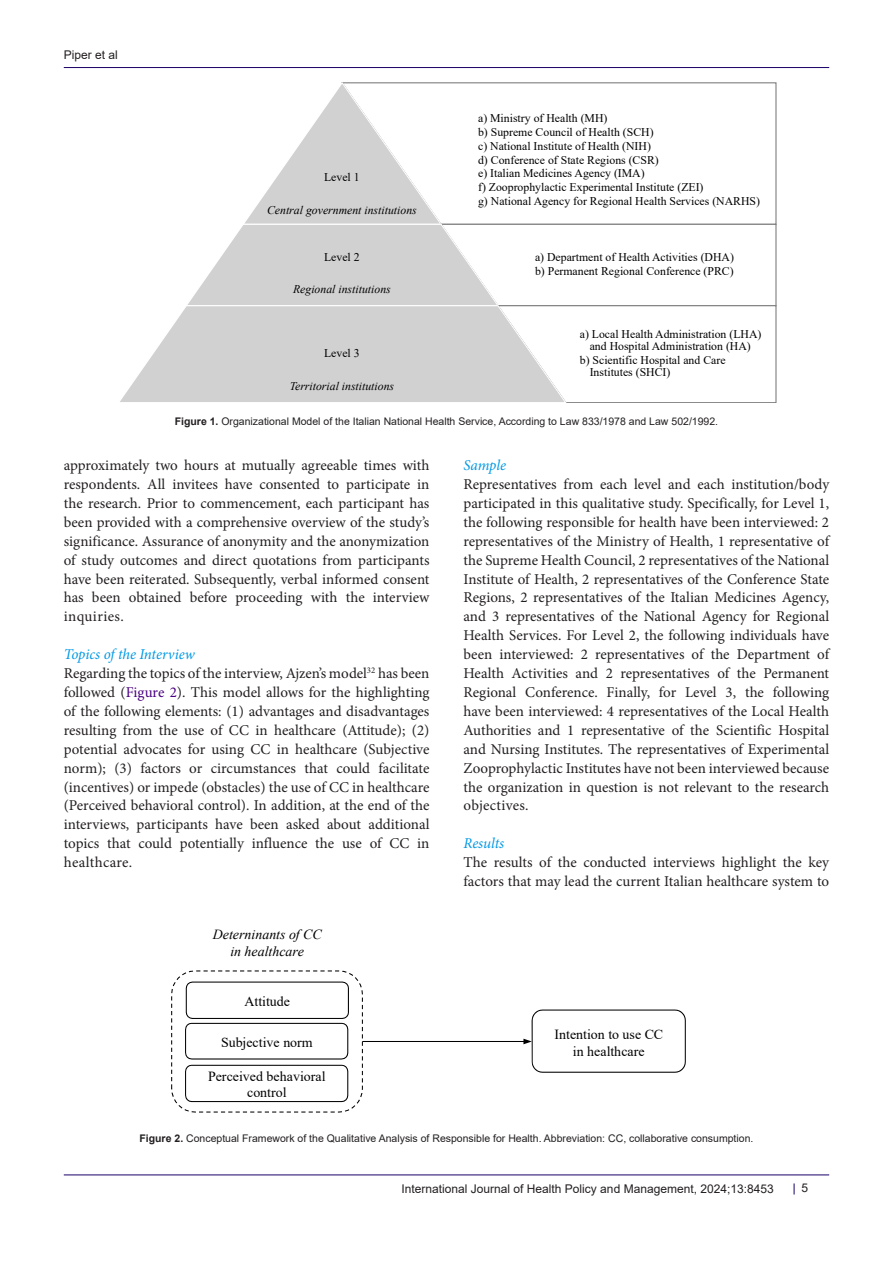
<style>
.page{position:relative;width:893px;height:1263px;background:#fff}
.page>*{position:absolute;margin:0;border:0;box-sizing:border-box;transform-origin:0 0}
.t1{font:15px/18.9px "Minion Pro";color:#231f20;text-align:justify}
.t2{font:italic 15px "Minion Pro";letter-spacing:-.01em;color:#0099e5}
.t3{font:13.95px/16.8px "Times New Roman";color:#000;text-align:center}
.t4{font:italic 13.95px/16.8px "Times New Roman";color:#000;text-align:center}
.t5{font:12px "Arial";color:#231f20}
.t6{font:11.85px/13.8px "Times New Roman";color:#000}
.t7{font:italic 11.85px "Times New Roman";color:#000}
.t8{font:10.5px "Arial";color:#231f20}
.s1{font-weight:700}
.s2{color:#4b0082}
</style>
<div class="page">
<hr style="left:64px;top:67px;width:765px;height:1px;background:#190066">
<hr style="left:64px;top:1175px;width:765px;height:1px;background:#190066">
<svg style="left:120px;top:82px;width:656px;height:321px"></svg>
<svg style="left:171px;top:970px;width:514px;height:142px"></svg>
<p class="t5" style="left:64px;top:46px;width:56px">Piper et al</p>
<p class="t6" style="left:324px;top:170px;width:37px">Level 1</p>
<p class="t7" style="left:267px;top:202px;width:151px">Central government institutions</p>
<p class="t6" style="left:324px;top:249px;width:37px">Level 2</p>
<p class="t7" style="left:293px;top:281px;width:99px">Regional institutions</p>
<p class="t6" style="left:478px;top:111px;width:283px">a) Ministry of Health (MH)<br>b) Supreme Council of Health (SCH)<br>c) National Institute of Health (NIH)<br>d) Conference of State Regions (CSR)<br>e) Italian Medicines Agency (IMA)<br>f) Zooprophylactic Experimental Institute (ZEI)<br>g) National Agency for Regional Health Services (NARHS)</p>
<p class="t6" style="left:535px;top:250px;width:200px">a) Department of Health Activities (DHA) b) Permanent Regional Conference (PRC)</p>
<p class="t6" style="left:580px;top:328px;width:183px;line-height:11.7px;text-align:center">a) Local Health Administration (LHA) and Hospital Administration (HA)</p>
<p class="t6" style="left:590px;top:354px;width:137px;line-height:11.9px;text-indent:-10px">b) Scientific Hospital and Care<br>Institutes (SHCI)</p>
<p class="t6" style="left:324px;top:346px;width:37px">Level 3</p>
<p class="t7" style="left:290px;top:378px;width:106px">Territorial institutions</p>
<p class="t8" style="left:175px;top:414px;width:545px"><span class="s1">Figure 1.</span> Organizational Model of the Italian National Health Service, According to Law 833/1978 and Law 502/1992.</p>
<p class="t1" style="left:64px;top:456px;width:367px">approximately two hours at mutually agreeable times with respondents. All invitees have consented to participate in the research. Prior to commencement, each participant has been provided with a comprehensive overview of the study’s significance. Assurance of anonymity and the anonymization of study outcomes and direct quotations from participants have been reiterated. Subsequently, verbal informed consent has been obtained before proceeding with the interview inquiries.</p>
<p class="t2" style="left:64px;top:644px;width:133px">Topics of the Interview</p>
<p class="t1" style="left:64px;top:664px;width:367px">Regarding the topics of the interview, Ajzen’s model<sup>32</sup> has been followed (<span class="s2">Figure 2</span>). This model allows for the highlighting of the following elements: (1) advantages and disadvantages resulting from the use of CC in healthcare (Attitude); (2) potential advocates for using CC in healthcare (Subjective norm); (3) factors or circumstances that could facilitate (incentives) or impede (obstacles) the use of CC in healthcare (Perceived behavioral control). In addition, at the end of the interviews, participants have been asked about additional topics that could potentially influence the use of CC in healthcare.</p>
<p class="t4" style="left:213px;top:925px;width:110px">Deterninants of CC in healthcare</p>
<p class="t3" style="left:244px;top:992px;width:47px">Attitude</p>
<p class="t3" style="left:221px;top:1034px;width:93px">Subjective norm</p>
<p class="t3" style="left:208px;top:1067px;width:119px">Perceived behavioral control</p>
<p class="t2" style="left:463px;top:455px;width:44px">Sample</p>
<p class="t1" style="left:463px;top:475px;width:367px">Representatives from each level and each institution/body participated in this qualitative study. Specifically, for Level 1, the following responsible for health have been interviewed: 2 representatives of the Ministry of Health, 1 representative of the Supreme Health Council, 2 representatives of the National Institute of Health, 2 representatives of the Conference State Regions, 2 representatives of the Italian Medicines Agency, and 3 representatives of the National Agency for Regional Health Services. For Level 2, the following individuals have been interviewed: 2 representatives of the Department of Health Activities and 2 representatives of the Permanent Regional Conference. Finally, for Level 3, the following have been interviewed: 4 representatives of the Local Health Authorities and 1 representative of the Scientific Hospital and Nursing Institutes. The representatives of Experimental Zooprophylactic Institutes have not been interviewed because the organization in question is not relevant to the research objectives.</p>
<p class="t2" style="left:463px;top:833px;width:42px">Results</p>
<p class="t1" style="left:463px;top:853px;width:367px">The results of the conducted interviews highlight the key factors that may lead the current Italian healthcare system to</p>
<p class="t3" style="left:555px;top:1025px;width:110px">Intention to use CC in healthcare</p>
<p class="t8" style="left:139px;top:1131px;width:615px"><span class="s1">Figure 2.</span> Conceptual Framework of the Qualitative Analysis of Responsible for Health. Abbreviation: CC, collaborative consumption.</p>
<p class="t5" style="left:402px;top:1180px;width:374px">International Journal of Health Policy and Management, 2024;13:8453</p>
<p class="t5" style="left:801px;top:1180px;width:8px">5</p>
</div>
